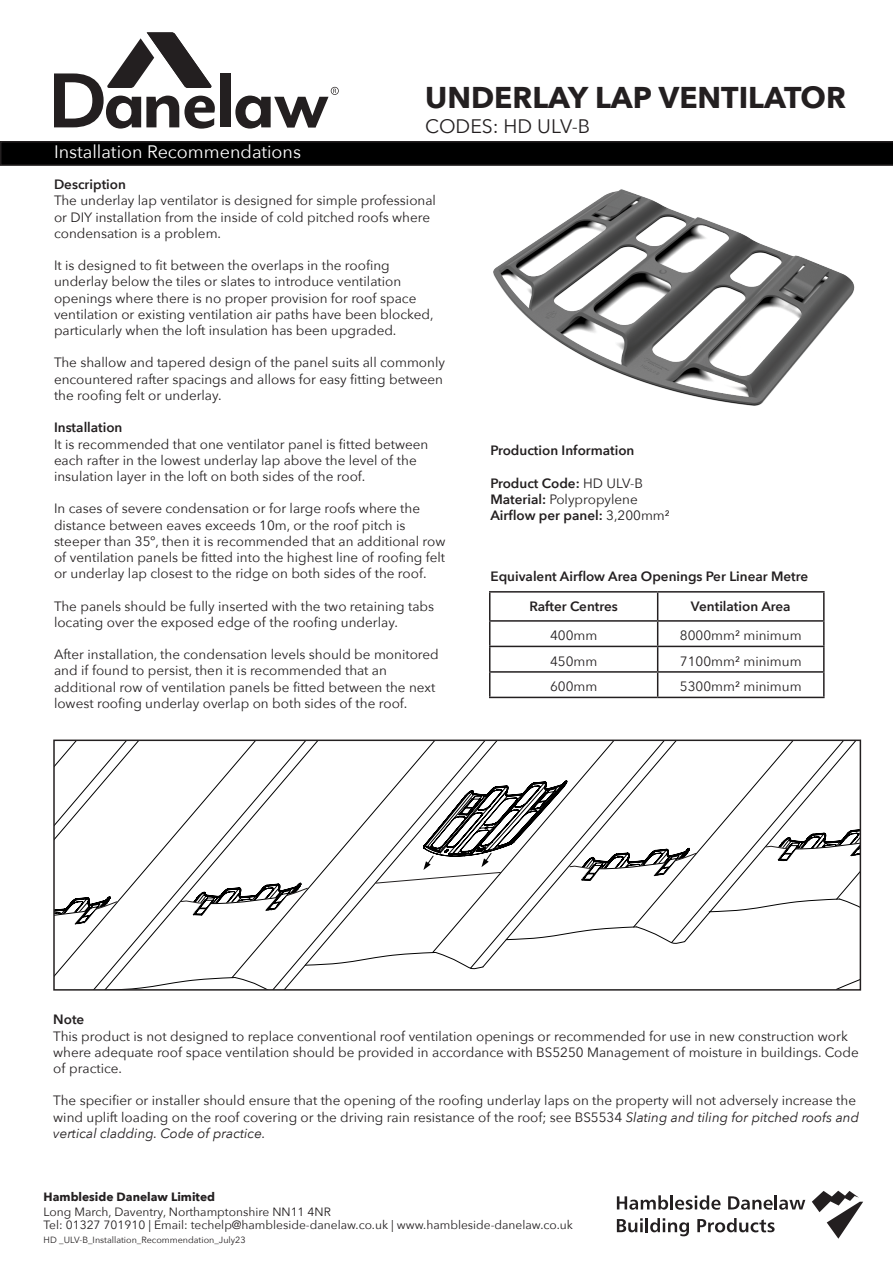
<style>
.page{position:relative;width:893px;height:1263px;background:#fff}
.page>*{position:absolute;margin:0;border:0;box-sizing:border-box;transform-origin:0 0}
.t1{font:700 30px "Avenir Next";color:#231f20}
.t2{font:19.5px "Avenir Next";color:#231f20}
.t3{font:18px "Avenir Next";color:#fff}
.Paragraph_Style_1{font:13.5px/16.2px "Avenir Next";color:#231f20}
.Paragraph_Style_1-2{font:600 13.5px "Avenir Next";color:#231f20}
.t4{font:italic 13.5px "Avenir Next";color:#231f20}
.t5{font:12px "Avenir Next";color:#231f20}
.t6{font:700 12px "Avenir Next";color:#231f20}
.t7{font:9px "Avenir Next";color:#231f20}
.s1{font-weight:400}
.s2{font-weight:600}
.s3{font-style:italic}
</style>
<div class="page">
<svg style="left:0;top:141px;width:893px;height:25px;background:#050505"></svg>
<svg style="left:54px;top:32px;width:161px;height:97px"></svg>
<div style="left:220px;top:73px;width:10px;height:54px;background:#231f20"></div>
<svg style="left:235px;top:87px;width:104px;height:42px"></svg>
<svg style="left:617px;top:1195px;width:51px;height:15px"></svg>
<hr style="left:670px;top:1195px;width:3px;height:14px;background:#231f20">
<svg style="left:675px;top:1195px;width:46px;height:15px"></svg>
<svg style="left:728px;top:1195px;width:77px;height:15px"></svg>
<svg style="left:617px;top:1218px;width:26px;height:14px"></svg>
<hr style="left:645px;top:1218px;width:3px;height:14px;background:#231f20">
<svg style="left:650px;top:1218px;width:39px;height:18px"></svg>
<svg style="left:697px;top:1218px;width:78px;height:14px"></svg>
<svg style="left:812px;top:1191px;width:51px;height:48px"></svg>
<hr style="left:489px;top:591px;width:169px;height:2px;background:#231f20">
<hr style="left:658px;top:591px;width:167px;height:2px;background:#231f20">
<hr style="left:823px;top:593px;width:2px;height:27px;background:#231f20">
<hr style="left:489px;top:620px;width:169px;height:2px;background:#231f20">
<hr style="left:658px;top:620px;width:167px;height:2px;background:#231f20">
<hr style="left:823px;top:622px;width:2px;height:24px;background:#231f20">
<hr style="left:489px;top:646px;width:169px;height:1px;background:#231f20">
<hr style="left:658px;top:646px;width:167px;height:1px;background:#231f20">
<hr style="left:823px;top:647px;width:2px;height:24px;background:#231f20">
<hr style="left:489px;top:671px;width:169px;height:2px;background:#231f20">
<svg style="left:489px;top:593px;width:1px;height:104px"></svg>
<hr style="left:658px;top:671px;width:167px;height:2px;background:#231f20">
<svg style="left:657px;top:593px;width:1px;height:104px"></svg>
<hr style="left:823px;top:673px;width:2px;height:24px;background:#231f20">
<hr style="left:489px;top:697px;width:169px;height:1px;background:#231f20">
<hr style="left:658px;top:697px;width:167px;height:1px;background:#231f20">
<img style="left:493px;top:189px;width:362px;height:217px">
<svg style="left:56px;top:742px;width:802px;height:246px"></svg>
<div style="left:53px;top:739px;width:808px;height:252px;border:2px solid #231f20"></div>
<p class="t1" style="left:425px;top:71px;width:422px">UNDERLAY LAP VENTILATOR</p>
<p class="t2" style="left:425px;top:110px;width:167px">CODES: HD ULV-B</p>
<p class="t3" style="left:54px;top:137px;width:249px">Installation Recommendations</p>
<p class="Paragraph_Style_1-2" style="left:54px;top:173px;width:74px">Description</p>
<p class="Paragraph_Style_1" style="left:54px;top:192px;width:384px">The underlay lap ventilator is designed for simple professional or DIY installation from the inside of cold pitched roofs where</p>
<p class="Paragraph_Style_1" style="left:54px;top:224px;width:169px">condensation is a problem.</p>
<p class="Paragraph_Style_1" style="left:54px;top:257px;width:381px">It is designed to fit between the overlaps in the roofing underlay below the tiles or slates to introduce ventilation openings where there is no proper provision for roof space ventilation or existing ventilation air paths have been blocked, particularly when the loft insulation has been upgraded.</p>
<p class="Paragraph_Style_1" style="left:54px;top:354px;width:393px">The shallow and tapered design of the panel suits all commonly</p>
<p class="Paragraph_Style_1" style="left:54px;top:370px;width:390px">encountered rafter spacings and allows for easy fitting between</p>
<p class="Paragraph_Style_1" style="left:54px;top:386px;width:169px">the roofing felt or underlay.</p>
<p class="Paragraph_Style_1-2" style="left:54px;top:416px;width:70px">Installation</p>
<p class="Paragraph_Style_1" style="left:54px;top:435px;width:376px">It is recommended that one ventilator panel is fitted between</p>
<p class="Paragraph_Style_1" style="left:54px;top:451px;width:364px">each rafter in the lowest underlay lap above the level of the insulation layer in the loft on both sides of the roof.</p>
<p class="Paragraph_Style_1" style="left:54px;top:500px;width:368px">In cases of severe condensation or for large roofs where the</p>
<p class="Paragraph_Style_1" style="left:54px;top:516px;width:393px">distance between eaves exceeds 10m, or the roof pitch is steeper than 35º, then it is recommended that an additional row of ventilation panels be fitted into the highest line of roofing felt or underlay lap closest to the ridge on both sides of the roof.</p>
<p class="Paragraph_Style_1" style="left:54px;top:597px;width:382px">The panels should be fully inserted with the two retaining tabs</p>
<p class="Paragraph_Style_1" style="left:54px;top:613px;width:346px">locating over the exposed edge of the roofing underlay.</p>
<p class="Paragraph_Style_1" style="left:54px;top:646px;width:386px">After installation, the condensation levels should be monitored</p>
<p class="Paragraph_Style_1" style="left:54px;top:662px;width:383px">and if found to persist, then it is recommended that an additional row of ventilation panels be fitted between the next lowest roofing underlay overlap on both sides of the roof.</p>
<p class="Paragraph_Style_1-2" style="left:490px;top:439px;width:145px">Production Information</p>
<p class="Paragraph_Style_1-2" style="left:490px;top:471px;width:154px">Product Code: <span class="s1">HD ULV-B</span></p>
<p class="Paragraph_Style_1" style="left:490px;top:491px;width:149px"><span class="s2">Material:</span> Polypropylene</p>
<p class="Paragraph_Style_1-2" style="left:490px;top:504px;width:181px">Airflow per panel: <span class="s1">3,200mm²</span></p>
<p class="Paragraph_Style_1-2" style="left:490px;top:565px;width:319px">Equivalent Airflow Area Openings Per Linear Metre</p>
<p class="Paragraph_Style_1-2" style="left:529px;top:595px;width:90px">Rafter Centres</p>
<p class="Paragraph_Style_1-2" style="left:691px;top:595px;width:101px">Ventilation Area</p>
<p class="Paragraph_Style_1" style="left:550px;top:627px;width:49px">400mm</p>
<p class="Paragraph_Style_1" style="left:680px;top:627px;width:123px">8000mm² minimum</p>
<p class="Paragraph_Style_1" style="left:550px;top:652px;width:49px">450mm</p>
<p class="Paragraph_Style_1" style="left:680px;top:652px;width:123px">7100mm² minimum</p>
<p class="Paragraph_Style_1" style="left:550px;top:678px;width:49px">600mm</p>
<p class="Paragraph_Style_1" style="left:680px;top:678px;width:123px">5300mm² minimum</p>
<p class="Paragraph_Style_1-2" style="left:53px;top:1008px;width:33px">Note</p>
<p class="Paragraph_Style_1" style="left:53px;top:1027px;width:796px">This product is not designed to replace conventional roof ventilation openings or recommended for use in new construction work</p>
<p class="Paragraph_Style_1" style="left:53px;top:1043px;width:807px">where adequate roof space ventilation should be provided in accordance with BS5250 Management of moisture in buildings. Code of practice.</p>
<p class="Paragraph_Style_1" style="left:53px;top:1092px;width:804px">The specifier or installer should ensure that the opening of the roofing underlay laps on the property will not adversely increase the</p>
<p class="Paragraph_Style_1" style="left:53px;top:1108px;width:807px">wind uplift loading on the roof covering or the driving rain resistance of the roof; see BS5534 <span class="s3">Slating and tiling for pitched roofs and</span></p>
<p class="t4" style="left:53px;top:1122px;width:214px">vertical cladding. Code of practice.</p>
<p class="t6" style="left:44px;top:1186px;width:173px">Hambleside Danelaw Limited</p>
<p class="t5" style="left:44px;top:1201px;width:289px">Long March, Daventry, Northamptonshire NN11 4NR</p>
<p class="t5" style="left:44px;top:1215px;width:531px">Tel: 01327 701910 | Email: techelp@hambleside-danelaw.co.uk | www.hambleside-danelaw.co.uk</p>
<p class="t7" style="left:44px;top:1232px;width:204px">HD _ULV-B_Installation_Recommendation_July23</p>
</div>
